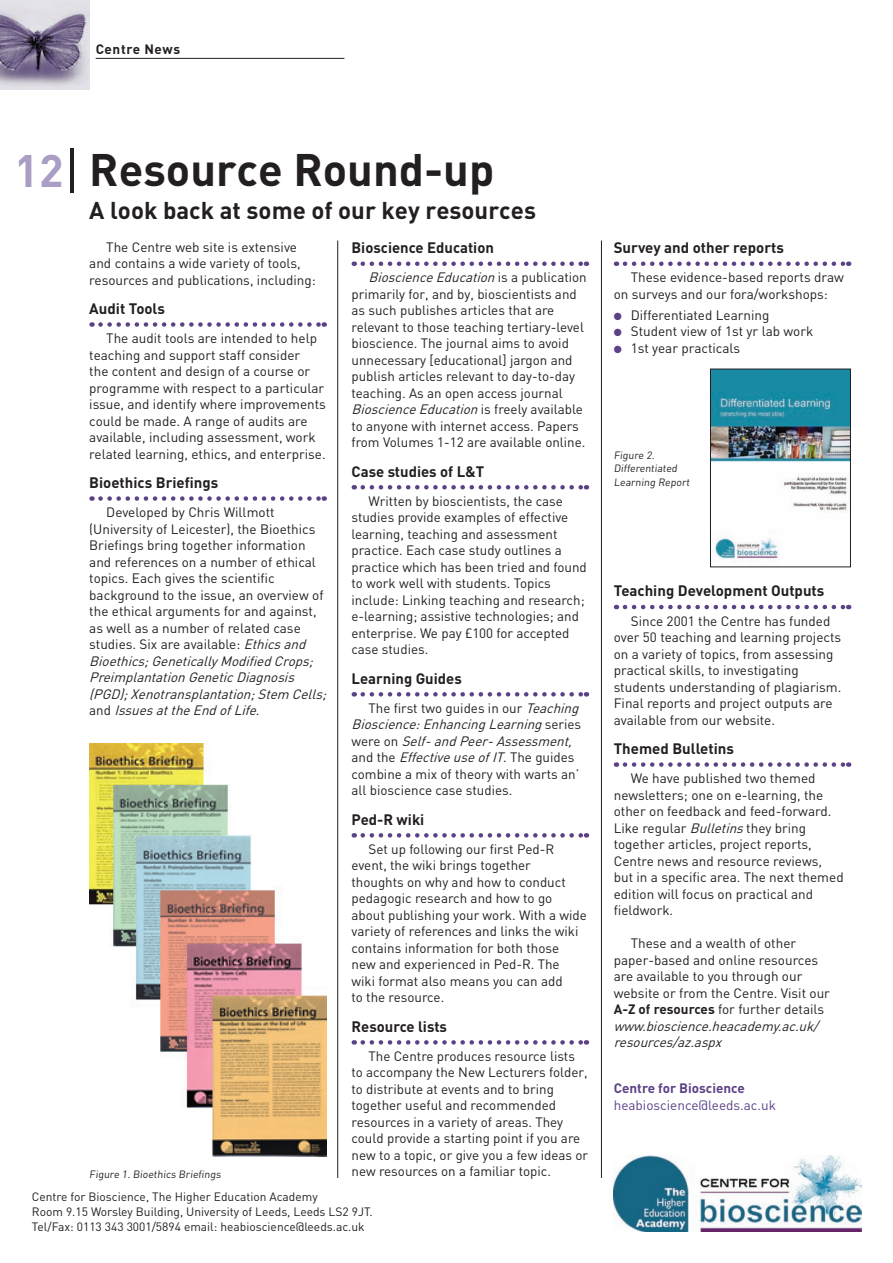
<style>
.page{position:relative;width:893px;height:1263px;background:#fff}
.page>*{position:absolute;margin:0;border:0;box-sizing:border-box;transform-origin:0 0}
.heading_1{font:700 45px "DIN";color:#231f20}
.heading_1-2{font:700 24px "DIN";color:#231f20}
.subheading_1{font:700 15px "DIN";color:#231f20}
.main_text{font:13.5px/16.5px "DIN";color:#231f20}
.author_description{font:13.5px "DIN";color:#5c4187}
.author{font:700 13.5px "DIN";color:#5c4187}
.features_news_title{font:700 13.5px "DIN";letter-spacing:.045em;color:#231f20}
.t1{font:12px "DIN";color:#231f20}
.figure_1{font:10.5px/13.5px "DIN";color:#231f20}
.s1{color:#ab9ec4}
.s2{font-weight:300;font-size:63px}
.s3{font-style:italic}
.s4{color:#5c4187}
.s5{font-weight:700}
</style>
<div class="page">
<img style="left:0;top:0;width:89px;height:89px">
<hr style="left:96px;top:58px;width:248px;height:1px;background:#231f20">
<hr style="left:337px;top:240px;width:1px;height:938px;background:#231f20">
<img style="left:614px;top:1155px;width:247px;height:76px">
<hr style="left:601px;top:240px;width:1px;height:938px;background:#231f20">
<svg style="left:100px;top:322px;width:225px;height:5px"></svg>
<svg style="left:100px;top:496px;width:225px;height:5px"></svg>
<svg style="left:363px;top:261px;width:224px;height:5px"></svg>
<svg style="left:363px;top:485px;width:224px;height:4px"></svg>
<svg style="left:363px;top:692px;width:224px;height:4px"></svg>
<svg style="left:363px;top:833px;width:224px;height:4px"></svg>
<svg style="left:363px;top:1040px;width:224px;height:5px"></svg>
<svg style="left:625px;top:261px;width:224px;height:5px"></svg>
<svg style="left:625px;top:605px;width:224px;height:4px"></svg>
<svg style="left:625px;top:762px;width:224px;height:5px"></svg>
<img style="left:89px;top:744px;width:237px;height:412px">
<img style="left:712px;top:371px;width:137px;height:191px">
<div style="left:710px;top:369px;width:141px;height:198px;border:1px solid #231f20"></div>
<p class="features_news_title" style="left:96px;top:40px;width:86px">Centre News</p>
<p class="heading_1" style="left:15px;top:141px;width:481px"><span class="s1">12</span><span class="s2">I</span> Resource Round-up</p>
<p class="heading_1-2" style="left:89px;top:195px;width:448px">A look back at some of our key resources</p>
<p class="main_text" style="left:89px;top:238px;width:228px;text-indent:17px">The Centre web site is extensive and contains a wide variety of tools, resources and publications, including:</p>
<p class="subheading_1" style="left:89px;top:298px;width:77px">Audit Tools</p>
<p class="main_text" style="left:89px;top:330px;width:238px;text-indent:17px">The audit tools are intended to help teaching and support staff consider<br>the content and design of a course or programme with respect to a particular issue, and identify where improvements could be made. A range of audits are available, including assessment, work related learning, ethics, and enterprise.</p>
<p class="subheading_1" style="left:89px;top:473px;width:130px">Bioethics Briefings</p>
<p class="main_text" style="left:89px;top:504px;width:243px;text-indent:17px">Developed by Chris Willmott (University of Leicester), the Bioethics Briefings bring together information and references on a number of ethical topics. Each gives the scientific background to the issue, an overview of the ethical arguments for and against, as well as a number of related case studies. Six are available: <span class="s3">Ethicsand Bioethics;GeneticallyModifiedCrops; PreimplantationGeneticDiagnosis (PGD);Xenotransplantation;Stem Cells; </span>a n d <span class="s3">IssuesattheEndofLife</span>.</p>
<p class="figure_1" style="left:89px;top:1167px;width:135px">Figure 1. Bioethics Briefings</p>
<p class="subheading_1" style="left:351px;top:238px;width:144px">Bioscience Education</p>
<p class="main_text" style="left:351px;top:269px;width:237px;text-indent:17px"><span class="s3">BioscienceEducation</span>i s a p u b l i c a t i o n primarily for, and by, bioscientists and as such publishes articles that are relevant to those teaching tertiary-level bioscience. The journal aims to avoid unnecessary [educational] jargon and publish articles relevant to day-to-day teaching. As an open access journal <span class="s3">BioscienceEducation</span>i s f re e ly a v a i l a b l e to anyone with internet access. Papers from Volumes 1-12 are available online.</p>
<p class="subheading_1" style="left:351px;top:461px;width:134px">Case studies of L&amp;T</p>
<p class="main_text" style="left:351px;top:492px;width:237px;text-indent:17px">Written by bioscientists, the case studies provide examples of effective learning, teaching and assessment practice. Each case study outlines a practice which has been tried and found to work well with students. Topics include: Linking teaching and research; e-learning; assistive technologies; and enterprise. We pay £100 for accepted case studies.</p>
<p class="subheading_1" style="left:351px;top:668px;width:112px">Learning Guides</p>
<p class="main_text" style="left:351px;top:699px;width:233px;text-indent:17px">The first two guides in our <span class="s3">Teaching Bioscience:EnhancingLearning</span>s e r i e s w e r e o n <span class="s3">Self-andPeer-Assessment, </span>a n d t h e <span class="s3">EffectiveuseofIT</span>. T h e g u i d e s combine a mix of theory with warts an’ all bioscience case studies.</p>
<p class="subheading_1" style="left:351px;top:809px;width:74px">Ped-R wiki</p>
<p class="main_text" style="left:351px;top:840px;width:237px;text-indent:17px">Set up following our first Ped-R event, the wiki brings together<br>thoughts on why and how to conduct pedagogic research and how to go about publishing your work. With a wide variety of references and links the wiki contains information for both those<br>new and experienced in Ped-R. The<br>wiki format also means you can add<br>to the resource.</p>
<p class="subheading_1" style="left:351px;top:1016px;width:97px">Resource lists</p>
<p class="main_text" style="left:351px;top:1047px;width:238px;text-indent:17px">The Centre produces resource lists to accompany the New Lecturers folder, to distribute at events and to bring together useful and recommended resources in a variety of areas. They could provide a starting point if you are new to a topic, or give you a few ideas or new resources on a familiar topic.</p>
<p class="t1" style="left:32px;top:1189px;width:287px">Centre for Bioscience, The Higher Education Academy</p>
<p class="t1" style="left:32px;top:1204px;width:342px">Room 9.15 Worsley Building, University of Leeds, Leeds LS2 9JT.</p>
<p class="t1" style="left:32px;top:1219px;width:334px">Tel/Fax: 0113 343 3001/5894 email: heabioscience@leeds.ac.uk</p>
<p class="subheading_1" style="left:614px;top:238px;width:172px">Survey and other reports</p>
<p class="main_text" style="left:614px;top:269px;width:232px;text-indent:17px">These evidence-based reports draw on surveys and our fora/workshops:</p>
<p class="main_text" style="left:614px;top:306px;width:157px"><span class="s4">●</span> Differentiated Learning</p>
<p class="main_text" style="left:614px;top:323px;width:201px"><span class="s4">●</span> Student view of 1st yr lab work</p>
<p class="main_text" style="left:614px;top:339px;width:128px"><span class="s4">●</span> 1st year practicals</p>
<p class="figure_1" style="left:614px;top:448px;width:79px">Figure 2.<br>Differentiated<br>Learning Report</p>
<p class="subheading_1" style="left:614px;top:581px;width:212px">Teaching Development Outputs</p>
<p class="main_text" style="left:614px;top:612px;width:229px;text-indent:17px">Since 2001 the Centre has funded over 50 teaching and learning projects on a variety of topics, from assessing practical skills, to investigating students understanding of plagiarism.<br>Final reports and project outputs are available from our website.</p>
<p class="subheading_1" style="left:614px;top:739px;width:122px">Themed Bulletins</p>
<p class="main_text" style="left:614px;top:770px;width:231px;text-indent:17px">We have published two themed newsletters; one on e-learning, the other on feedback and feed-forward.<br>Like regular <span class="s3">Bulletins</span>they bring together articles, project reports,<br>Centre news and resource reviews, but in a specific area. The next themed edition will focus on practical and fieldwork.</p>
<p class="main_text" style="left:614px;top:935px;width:218px;text-indent:17px">These and a wealth of other paper-based and online resources are available to you through our website or from the Centre. Visit our<br><span class="s5">A-Z of resources</span> for further details <span class="s3">www.bioscience.heacademy.ac.uk/ resources/az.aspx</span></p>
<p class="author" style="left:614px;top:1080px;width:133px">Centre for Bioscience</p>
<p class="author_description" style="left:614px;top:1096px;width:164px">heabioscience@leeds.ac.uk</p>
</div>
